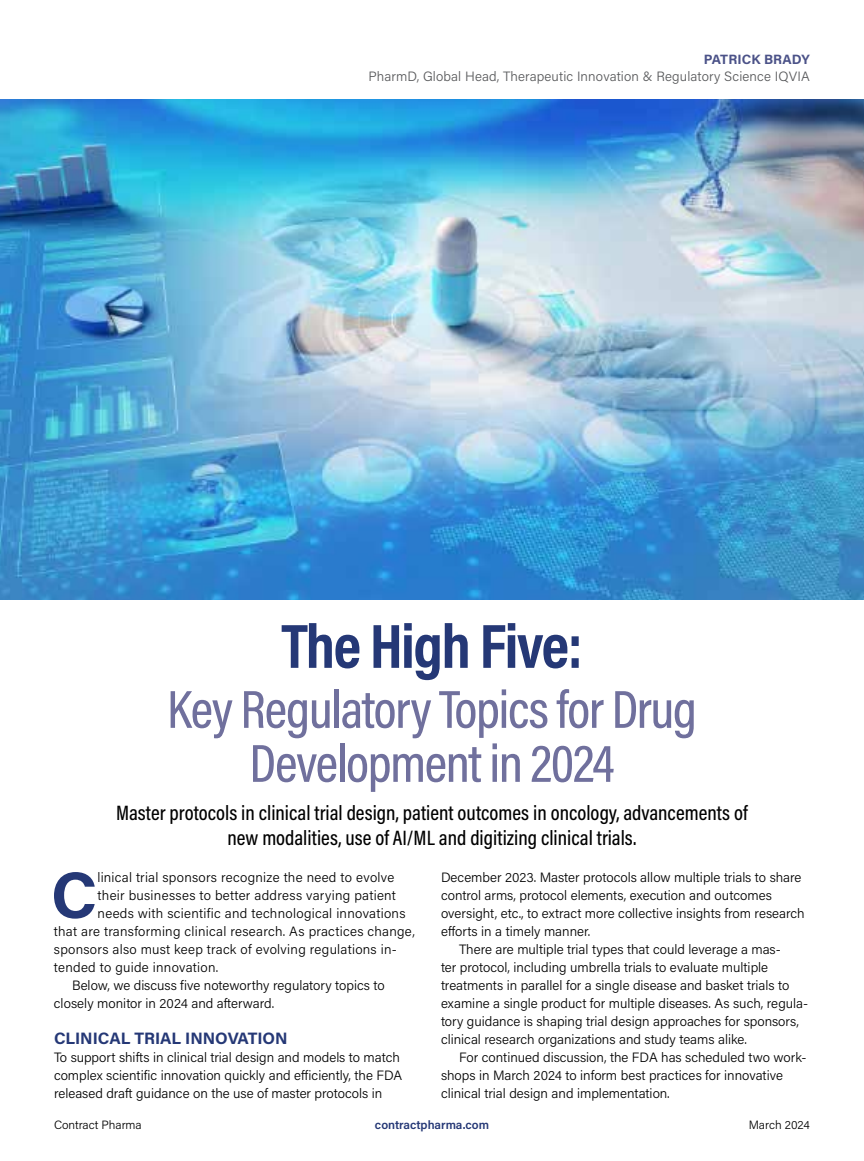
<style>
.page{position:relative;width:864px;height:1161px;background:#fff}
.page>*{position:absolute;margin:0;border:0;box-sizing:border-box;transform-origin:0 0}
.t1{font:700 65.7px "Acumin Pro";color:#253876}
.t2{font:700 63px "Acumin Pro Cond";letter-spacing:-.03em;color:#253876}
.t3{font:500 54px/54px "Acumin Pro Cond";letter-spacing:-.025em;color:#70709d;text-align:center}
.t4{font:500 21px/25.2px "Acumin Pro Cond";color:#000;text-align:center}
.t5{font:700 16.5px "Acumin Pro";color:#253876}
.t6{font:300 13.5px/18px "Acumin Pro";color:#000}
.t7{font:300 13.5px "Acumin Pro";letter-spacing:.02em;color:#000}
.t8{font:300 13.5px "Acumin Pro";letter-spacing:.01em;color:#58595b}
.t9{font:700 13.5px "Acumin Pro";letter-spacing:.005em;color:#4b5288}
.t10{font:300 12px "Acumin Pro";letter-spacing:-.005em;color:#000}
.t11{font:600 12px "Acumin Pro";color:#253876}
</style>
<div class="page">
<img style="left:0;top:100px;width:864px;height:500px">
<p class="t9" style="left:704px;top:50px;width:108px">PATRICK BRADY</p>
<p class="t8" style="left:369px;top:67px;width:443px">PharmD, Global Head, Therapeutic Innovation &amp; Regulatory Science IQVIA</p>
<h2 class="t2" style="left:281px;top:605px;width:303px">The High Five:</h2>
<h3 class="t3" style="left:167px;top:681px;width:531px">Key Regulatory Topics for Drug<br>Development in 2024</h3>
<h3 class="t4" style="left:116px;top:799px;width:633px">Master protocols in clinical trial design, patient outcomes in oncology, advancements of new modalities, use of AI/ML and digitizing clinical trials.</h3>
<h1 class="t1" style="left:51px;top:849px;width:48px">C</h1>
<p class="t7" style="left:98px;top:868px;width:298px">linical trial sponsors recognize the need to evolve</p>
<p class="t7" style="left:98px;top:886px;width:300px">their businesses to better address varying patient</p>
<p class="t7" style="left:98px;top:904px;width:309px">needs with scientific and technological innovations</p>
<p class="t7" style="left:54px;top:922px;width:362px">that are transforming clinical research. As practices change,</p>
<p class="t7" style="left:54px;top:940px;width:344px">sponsors also must keep track of evolving regulations in-</p>
<p class="t7" style="left:54px;top:958px;width:166px">tended to guide innovation.</p>
<p class="t6" style="left:72px;top:976px;width:314px">Below, we discuss five noteworthy regulatory topics to</p>
<p class="t6" style="left:54px;top:994px;width:222px">closely monitor in 2024 and afterward.</p>
<p class="t5" style="left:54px;top:1027px;width:235px">CLINICAL TRIAL INNOVATION</p>
<p class="t6" style="left:54px;top:1048px;width:350px">To support shifts in clinical trial design and models to match complex scientific innovation quickly and efficiently, the FDA released draft guidance on the use of master protocols in</p>
<p class="t6" style="left:441px;top:868px;width:362px">December 2023. Master protocols allow multiple trials to share</p>
<p class="t6" style="left:441px;top:886px;width:332px">control arms, protocol elements, execution and outcomes</p>
<p class="t6" style="left:441px;top:904px;width:365px">oversight, etc., to extract more collective insights from research</p>
<p class="t6" style="left:441px;top:922px;width:151px">efforts in a timely manner.</p>
<p class="t6" style="left:459px;top:940px;width:323px">There are multiple trial types that could leverage a mas-</p>
<p class="t6" style="left:441px;top:958px;width:329px">ter protocol, including umbrella trials to evaluate multiple</p>
<p class="t6" style="left:441px;top:976px;width:350px">treatments in parallel for a single disease and basket trials to</p>
<p class="t6" style="left:441px;top:994px;width:369px">examine a single product for multiple diseases. As such, regula-</p>
<p class="t6" style="left:441px;top:1012px;width:360px">tory guidance is shaping trial design approaches for sponsors,</p>
<p class="t6" style="left:441px;top:1030px;width:308px">clinical research organizations and study teams alike.</p>
<p class="t6" style="left:459px;top:1048px;width:349px">For continued discussion, the FDA has scheduled two work-</p>
<p class="t6" style="left:441px;top:1066px;width:344px">shops in March 2024 to inform best practices for innovative</p>
<p class="t6" style="left:441px;top:1084px;width:230px">clinical trial design and implementation.</p>
<p class="t10" style="left:54px;top:1117px;width:89px">Contract Pharma</p>
<p class="t11" style="left:375px;top:1117px;width:116px">contractpharma.com</p>
<p class="t10" style="left:749px;top:1117px;width:63px">March 2024</p>
</div>
